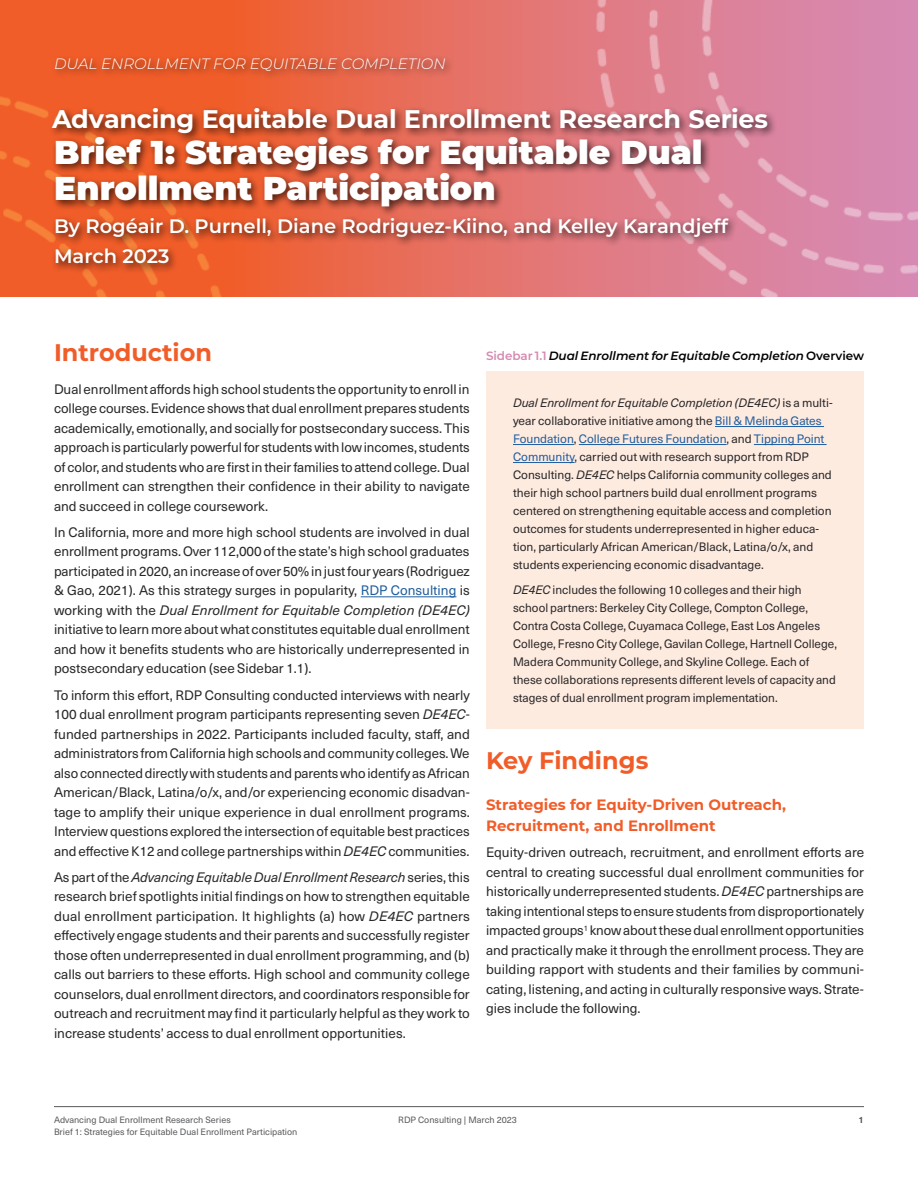
<style>
.page{position:relative;width:918px;height:1188px;background:#fff}
.page>*{position:absolute;margin:0;border:0;box-sizing:border-box;transform-origin:0 0}
.t1{font:900 33px/36px "Montserrat";color:#fff}
.t2{font:700 25.5px "Montserrat";letter-spacing:-.01em;color:#fff}
.t3{font:700 24px "Montserrat";color:#f15d29}
.t4{font:600 19.5px/30.3px "Montserrat";color:#fff}
.t5{font:700 15px/21px "Montserrat";color:#f15d29}
.t6{font:italic 300 15px "Montserrat";color:#fff}
.t7{font:13.5px/19.5px "Neue Haas Unica W1 G";color:#292829;text-align:justify}
.t8{font:12px/18px "Neue Haas Unica W1 G";color:#292829}
.t9{font:italic 600 12px "Montserrat";color:#000}
.t10{font:9px/12px "Neue Haas Unica W1 G";color:#58595b}
.t11{font:700 9px "Neue Haas Unica W1 G";color:#58595b}
.s1{color:#215e9e}
.s2{font-style:italic}
.s3{font-style:normal;color:#d689b2}
.s4{font-style:normal}
</style>
<div class="page">
<hr style="left:54px;top:1106px;width:810px;height:1px;background:#58595b">
<hr style="left:361px;top:596px;width:95px;height:1px;background:#215e9e">
<div style="left:486px;top:371px;width:378px;height:358px;background:#feebe0"></div>
<hr style="left:715px;top:426px;width:109px;height:1px;background:#215e9e">
<hr style="left:513px;top:444px;width:61px;height:1px;background:#215e9e">
<hr style="left:579px;top:444px;width:148px;height:1px;background:#215e9e">
<hr style="left:754px;top:444px;width:73px;height:1px;background:#215e9e">
<hr style="left:513px;top:462px;width:62px;height:1px;background:#215e9e">
<svg style="left:0;top:0;width:596px;height:297px;background:#eb6748"></svg>
<img style="left:596px;top:0;width:322px;height:297px">
<img style="left:0;top:90px;width:235px;height:207px">
<div style="left:49px;top:54px;width:729px;height:220px;background:#000;opacity:.7"></div>
<p class="t6" style="left:54px;top:53px;width:393px">DUAL ENROLLMENT FOR EQUITABLE COMPLETION</p>
<h2 class="t2" style="left:52px;top:100px;width:718px">Advancing Equitable Dual Enrollment Research Series</h2>
<h1 class="t1" style="left:54px;top:132px;width:650px">Brief 1: Strategies for Equitable Dual<br>Enrollment Participation</h1>
<h3 class="t4" style="left:54px;top:210px;width:675px">By Rogéair D. Purnell, Diane Rodriguez-Kiino, and Kelley Karandjeff<br>March 2023</h3>
<h3 class="t3" style="left:54px;top:335px;width:160px">Introduction</h3>
<p class="t7" style="left:54px;top:378px;width:417px">Dual enrollment affords high school students the opportunity to enroll in college courses. Evidence shows that dual enrollment prepares students academically, emotionally, and socially for postsecondary success. This approach is particularly powerful for students with low incomes, students of color, and students who are first in their families to attend college. Dual enrollment can strengthen their confidence in their ability to navigate and succeed in college coursework.</p>
<p class="t7" style="left:54px;top:522px;width:417px">In California, more and more high school students are involved in dual enrollment programs. Over 112,000 of the state’s high school graduates participated in 2020, an increase of over 50% in just four years (Rodriguez &amp; Gao, 2021). As this strategy surges in popularity, <span class="s1">RDP Consulting</span> is working with the <span class="s2">Dual Enrollment for Equitable Completion (DE4EC) </span>initiative to learn more about what constitutes equitable dual enrollment and how it benefits students who are historically underrepresented in postsecondary education (see Sidebar 1.1).</p>
<p class="t7" style="left:54px;top:684px;width:418px">To inform this effort, RDP Consulting conducted interviews with nearly 100 dual enrollment program participants representing seven <span class="s2">DE4EC&shy;</span>funded partnerships in 2022. Participants included faculty, staff, and administrators from California high schools and community colleges. We also connected directly with students and parents who identify as African American/Black, Latina/o/x, and/or experiencing economic disadvan&shy;tage to amplify their unique experience in dual enrollment programs.<br>Interview questions explored the intersection of equitable best practices and effective K12 and college partnerships within <span class="s2">DE4EC</span> communities.</p>
<p class="t7" style="left:54px;top:867px;width:417px">As part of the <span class="s2">Advancing Equitable Dual Enrollment Research</span> series, this research brief spotlights initial findings on how to strengthen equitable dual enrollment participation. It highlights (a) how <span class="s2">DE4EC</span> partners effectively engage students and their parents and successfully register those often underrepresented in dual enrollment programming, and (b) calls out barriers to these efforts. High school and community college counselors, dual enrollment directors, and coordinators responsible for outreach and recruitment may find it particularly helpful as they work to increase students’ access to dual enrollment opportunities.</p>
<p class="t9" style="left:486px;top:348px;width:380px"><span class="s3">Sidebar 1.1</span> Dual Enrollment for Equitable Completion <span class="s4">Overview</span></p>
<p class="t8" style="left:513px;top:393px;width:321px"><span class="s2">Dual Enrollment for Equitable Completion (DE4EC)</span> is a multi&shy;year collaborative initiative among the <span class="s1">Bill &amp; Melinda Gates Foundation</span>, <span class="s1">College Futures Foundation</span>, and <span class="s1">Tipping Point Community</span>, carried out with research support from RDP Consulting. <span class="s2">DE4EC</span> helps California community colleges and their high school partners build dual enrollment programs centered on strengthening equitable access and completion outcomes for students underrepresented in higher educa&shy;tion, particularly African American/Black, Latina/o/x, and students experiencing economic disadvantage.</p>
<p class="t8" style="left:513px;top:580px;width:326px"><span class="s2">DE4EC</span> includes the following 10 colleges and their high school partners: Berkeley City College, Compton College, Contra Costa College, Cuyamaca College, East Los Angeles College, Fresno City College, Gavilan College, Hartnell College, Madera Community College, and Skyline College. Each of these collaborations represents different levels of capacity and stages of dual enrollment program implementation.</p>
<h3 class="t3" style="left:486px;top:743px;width:164px">Key Findings</h3>
<p class="t5" style="left:486px;top:793px;width:302px">Strategies for Equity-Driven Outreach,<br>Recruitment, and Enrollment</p>
<p class="t7" style="left:486px;top:842px;width:380px">Equity-driven outreach, recruitment, and enrollment efforts are central to creating successful dual enrollment communities for historically underrepresented students. <span class="s2">DE4EC</span> partnerships are taking intentional steps to ensure students from disproportionately impacted groups<sup>1</sup> know about these dual enrollment opportunities and practically make it through the enrollment process. They are building rapport with students and their families by communi&shy;cating, listening, and acting in culturally responsive ways. Strate&shy;gies include the following.</p>
<p class="t10" style="left:54px;top:1113px;width:245px">Advancing Dual Enrollment Research Series<br>Brief 1: Strategies for Equitable Dual Enrollment Participation</p>
<p class="t10" style="left:398px;top:1113px;width:120px">RDP Consulting | March 2023</p>
<p class="t11" style="left:859px;top:1113px;width:7px">1</p>
</div>
